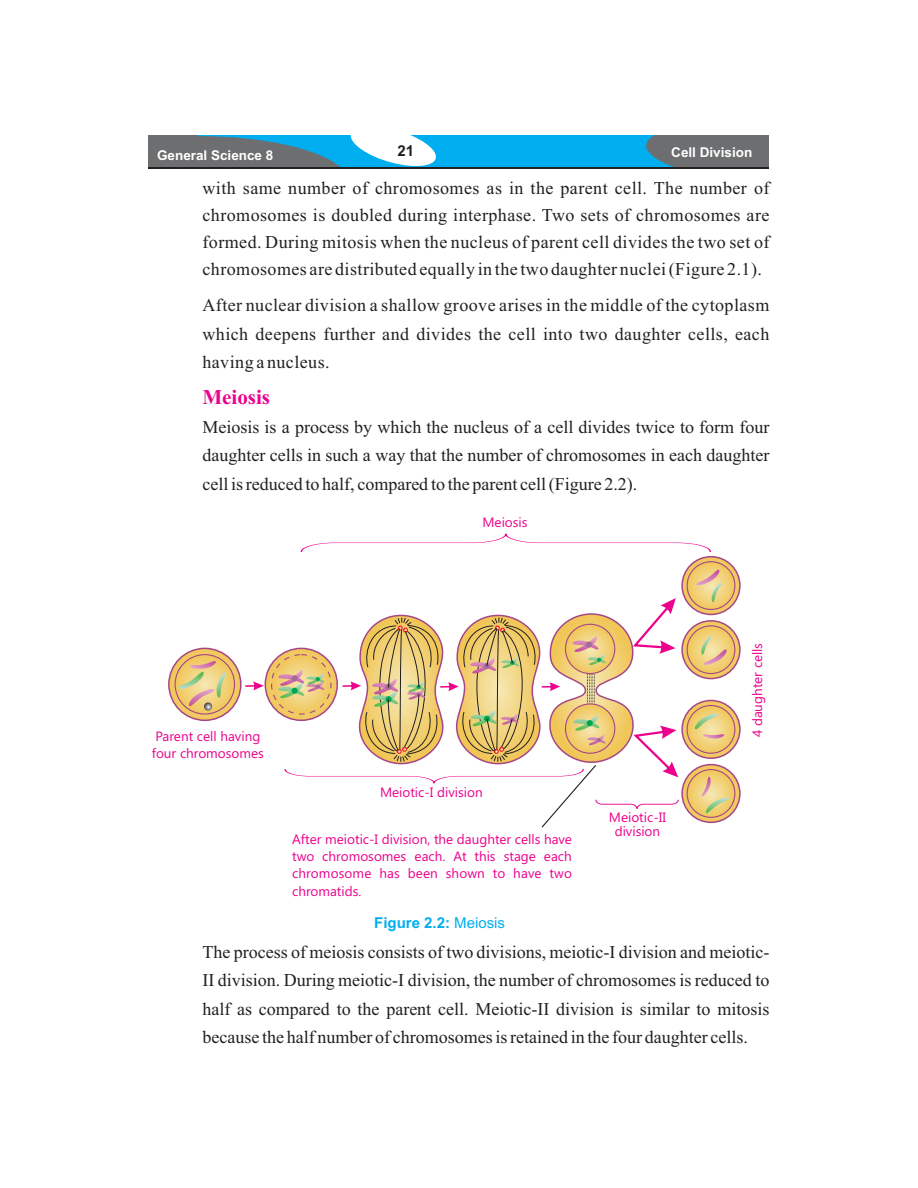
<style>
.page{position:relative;width:918px;height:1188px;background:#fff}
.page>*{position:absolute;margin:0;border:0;box-sizing:border-box;transform-origin:0 0}
.t1{font:700 21px "Times New Roman";color:#ec008c}
.t2{font:18px/28.5px "Times New Roman";letter-spacing:.01em;color:#231f20;text-align:justify}
.t3{font:700 15px "Arial";color:#00aeef}
.t4{font:700 15px "Arial";color:#231f20}
.t5{font:13.5px/17.2px "Segoe UI";color:#ec008c}
.t6{font:700 13.5px "Arial";color:#fff}
.s1{font-weight:400}
</style>
<div class="page">
<div style="left:148px;top:135px;width:622px;height:32px;background:#6d6e70"></div>
<svg style="left:198px;top:135px;width:476px;height:32px"></svg>
<hr style="left:148px;top:167px;width:622px;height:2px;background:#231f20">
<svg style="left:245px;top:681px;width:19px;height:9px"></svg>
<svg style="left:169px;top:648px;width:72px;height:72px"></svg>
<div style="left:168px;top:648px;width:74px;height:73px;border:2px solid #a54786;border-radius:50%"></div>
<svg style="left:175px;top:655px;width:60px;height:59px"></svg>
<div style="left:175px;top:654px;width:60px;height:61px;border:1px solid #a54786;border-radius:50%"></div>
<svg style="left:177px;top:660px;width:51px;height:51px;background:#e2c481"></svg>
<svg style="left:265px;top:648px;width:72px;height:72px"></svg>
<svg style="left:682px;top:765px;width:58px;height:57px"></svg>
<div style="left:681px;top:764px;width:60px;height:59px;border:2px solid #a54786;border-radius:50%"></div>
<svg style="left:687px;top:770px;width:48px;height:47px"></svg>
<div style="left:687px;top:769px;width:48px;height:49px;border:1px solid #a54786;border-radius:50%"></div>
<svg style="left:700px;top:776px;width:30px;height:39px"></svg>
<svg style="left:682px;top:557px;width:58px;height:57px"></svg>
<div style="left:681px;top:556px;width:60px;height:59px;border:2px solid #a54786;border-radius:50%"></div>
<svg style="left:687px;top:562px;width:48px;height:47px"></svg>
<div style="left:687px;top:561px;width:48px;height:49px;border:1px solid #a54786;border-radius:50%"></div>
<svg style="left:695px;top:568px;width:28px;height:35px"></svg>
<svg style="left:682px;top:621px;width:58px;height:58px"></svg>
<div style="left:681px;top:620px;width:60px;height:59px;border:2px solid #a54786;border-radius:50%"></div>
<svg style="left:687px;top:626px;width:48px;height:48px"></svg>
<div style="left:687px;top:625px;width:48px;height:49px;border:1px solid #a54786;border-radius:50%"></div>
<svg style="left:701px;top:635px;width:27px;height:31px"></svg>
<svg style="left:682px;top:700px;width:58px;height:58px"></svg>
<div style="left:681px;top:700px;width:60px;height:59px;border:2px solid #a54786;border-radius:50%"></div>
<svg style="left:687px;top:705px;width:48px;height:48px"></svg>
<div style="left:687px;top:705px;width:48px;height:49px;border:1px solid #a54786;border-radius:50%"></div>
<svg style="left:694px;top:712px;width:30px;height:27px"></svg>
<div style="left:272px;top:655px;width:59px;height:59px;background:#f1c95f;border-radius:50%"></div>
<svg style="left:300px;top:533px;width:412px;height:19px"></svg>
<svg style="left:278px;top:598px;width:401px;height:230px"></svg>
<p class="t6" style="left:157px;top:150px;width:118px">General Science 8</p>
<p class="t4" style="left:398px;top:145px;width:18px">21</p>
<p class="t6" style="left:671px;top:147px;width:83px">Cell Division</p>
<p class="t2" style="left:202px;top:176px;width:569px;line-height:27px">with same number of chromosomes as in the parent cell. The number of chromosomes is doubled during interphase. Two sets of chromosomes are formed. During mitosis when the nucleus of parent cell divides the two set of chromosomes are distributed equally in the two daughter nuclei (Figure 2.1).</p>
<p class="t2" style="left:202px;top:293px;width:569px">After nuclear division a shallow groove arises in the middle of the cytoplasm which deepens further and divides the cell into two daughter cells, each having a nucleus.</p>
<p class="t1" style="left:202px;top:390px;width:69px">Meiosis</p>
<p class="t2" style="left:202px;top:414px;width:569px">Meiosis is a process by which the nucleus of a cell divides twice to form four daughter cells in such a way that the number of chromosomes in each daughter cell is reduced to half, compared to the parent cell (Figure 2.2).</p>
<p class="t5" style="left:483px;top:515px;width:47px">Meiosis</p>
<p class="t5" style="left:152px;top:728px;width:114px">Parent cell having four chromosomes</p>
<p class="t5" style="left:380px;top:785px;width:104px">Meiotic-I division</p>
<p class="t5" style="left:292px;top:832px;width:281px;text-align:justify">After meiotic-I division, the daughter cells have two chromosomes each. At this stage each chromosome has been shown to have two chromatids.</p>
<p class="t3" style="left:374px;top:917px;width:132px">Figure 2.2: <span class="s1">Meiosis</span></p>
<p class="t5" style="left:609px;top:812px;width:59px;line-height:14px;text-align:center">Meiotic-II division</p>
<p class="t5" style="left:750px;top:737px;width:96px;rotate:-90deg">4 daughter cells</p>
<p class="t2" style="left:202px;top:939px;width:569px">The process of meiosis consists of two divisions, meiotic-I division and meiotic-II division. During meiotic-I division, the number of chromosomes is reduced to half as compared to the parent cell. Meiotic-II division is similar to mitosis because the half number of chromosomes is retained in the four daughter cells.</p>
</div>
